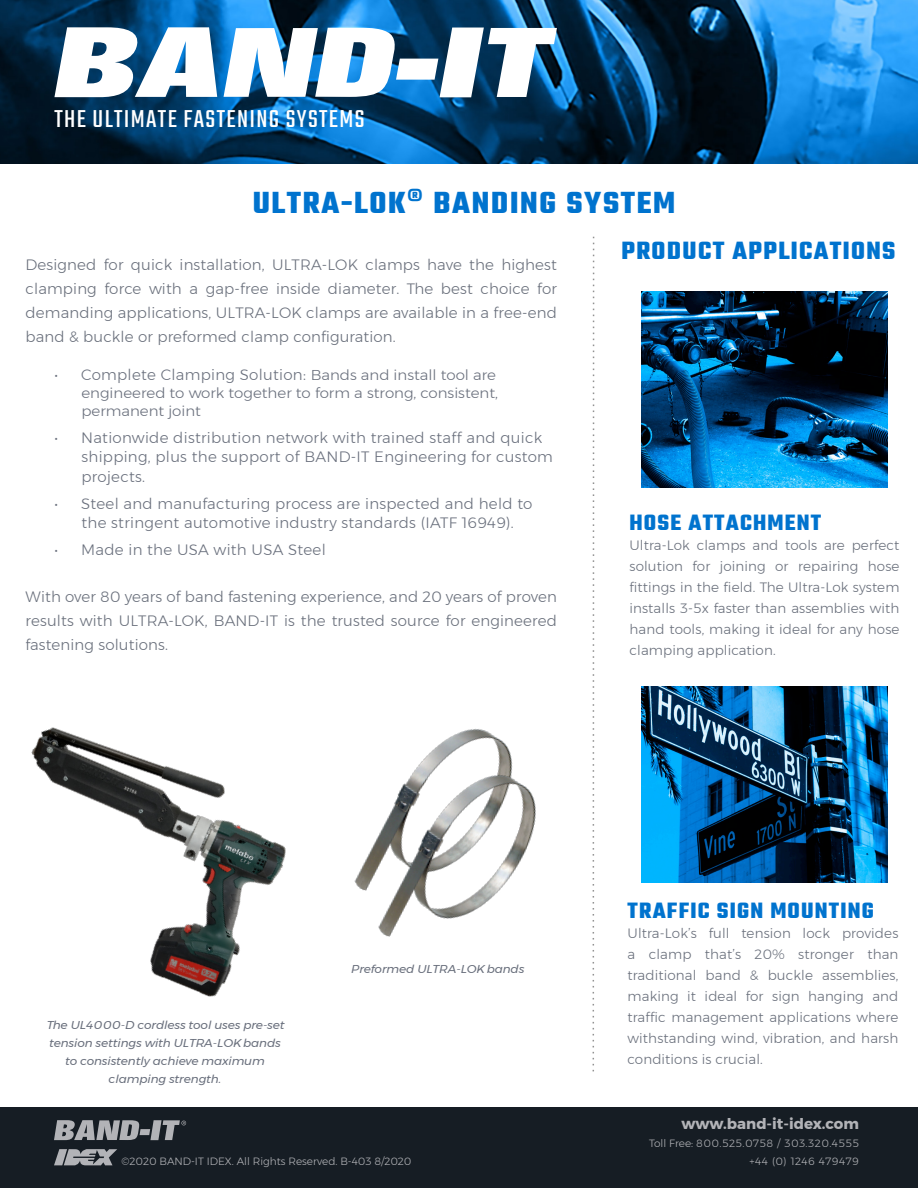
<style>
.page{position:relative;width:918px;height:1188px;background:#fff}
.page>*{position:absolute;margin:0;border:0;box-sizing:border-box;transform-origin:0 0}
.t1{font:700 33px "Teko";letter-spacing:.05em;color:#0073ce}
.t2{font:27px "Teko";letter-spacing:.05em;color:#fff}
.t3{font:700 27px "Teko";letter-spacing:.05em;color:#0073ce}
.t4{font:700 24px "Teko";letter-spacing:.05em;color:#0073ce}
.t5{font:300 15px/24px "Montserrat";letter-spacing:.01em;color:#6a707c;text-align:justify}
.t6{font:300 15px/19.5px "Montserrat";letter-spacing:.02em;color:#6a707d}
.Paragraph_Products{font:700 15px "Montserrat";color:#b2b3b7}
.t7{font:300 14.25px/18px "Montserrat";color:#6a707d;scale:1.05 1}
.t8{font:300 13.5px/21px "Montserrat";letter-spacing:.01em;color:#6a707c;text-align:justify}
.t9{font:italic 11.4px/18px "Montserrat";letter-spacing:-.01em;color:#6a707d;text-align:center;scale:1.05 1}
.Paragraph_Products-2{font:300 10.5px "Montserrat";letter-spacing:.05em;color:#b2b3b7}
.Paragraph_Products-3{font:300 10.5px "Montserrat";color:#b2b3b7}
.s1{font-size:14.25px}
</style>
<div class="page">
<img style="left:31px;top:727px;width:255px;height:270px">
<svg style="left:593px;top:237px;width:1px;height:834px"></svg>
<img style="left:354px;top:734px;width:182px;height:203px">
<div style="left:0;top:1107px;width:918px;height:81px;background:#161d24"></div>
<svg style="left:54px;top:1120px;width:132px;height:20px"></svg>
<svg style="left:54px;top:1149px;width:63px;height:16px"></svg>
<img style="left:0;top:0;width:918px;height:163px">
<svg style="left:54px;top:27px;width:163px;height:70px"></svg>
<svg style="left:224px;top:28px;width:333px;height:69px"></svg>
<img style="left:641px;top:292px;width:247px;height:196px">
<img style="left:641px;top:686px;width:247px;height:196px">
<h2 class="t2" style="left:54px;top:104px;width:312px">THE ULTIMATE FASTENING SYSTEMS</h2>
<p class="t1" style="left:253px;top:181px;width:424px">ULTRA-LOK® BANDING SYSTEM</p>
<p class="t5" style="left:26px;top:253px;width:533px">Designed for quick installation, ULTRA-LOK clamps have the highest clamping force with a gap-free inside diameter. The best choice for demanding applications, ULTRA-LOK clamps are available in a free-end band &amp; buckle or preformed clamp configuration.</p>
<p class="t6" style="left:54px;top:364px;width:443px">• Complete Clamping Solution: <span class="s1">Bands and install tool are</span></p>
<p class="t7" style="left:81px;top:383px;width:398px">engineered to work together to form a strong, consistent, permanent joint</p>
<p class="t6" style="left:81px;top:427px;width:473px;text-indent:-27px">• Nationwide distribution network with trained staff and quick shipping, plus the support of BAND-IT Engineering for custom projects.</p>
<p class="t6" style="left:54px;top:493px;width:480px;text-align:center">• Steel and manufacturing process are inspected and held to the stringent automotive industry standards (IATF 16949).</p>
<p class="t6" style="left:54px;top:540px;width:273px">• Made in the USA with USA Steel</p>
<p class="t5" style="left:26px;top:584px;width:533px">With over 80 years of band fastening experience, and 20 years of proven results with ULTRA-LOK, BAND-IT is the trusted source for engineered fastening solutions.</p>
<h2 class="t3" style="left:621px;top:234px;width:275px">PRODUCT APPLICATIONS</h2>
<h1 class="t4" style="left:629px;top:507px;width:193px">HOSE ATTACHMENT</h1>
<p class="t8" style="left:629px;top:535px;width:272px">Ultra-Lok clamps and tools are perfect solution for joining or repairing hose fittings in the field. The Ultra-Lok system installs 3-5x faster than assemblies with hand tools, making it ideal for any hose clamping application.</p>
<p class="t9" style="left:47px;top:1016px;width:228px">The UL4000-D cordless tool uses pre-set tension settings with ULTRA-LOKbands to consistently achieve maximum clamping strength.</p>
<p class="t9" style="left:351px;top:960px;width:166px">Preformed ULTRA-LOKbands</p>
<p class="Paragraph_Products-3" style="left:122px;top:1154px;width:291px">©2020 BAND-IT IDEX. All Rights Reserved. B-403 8/2020</p>
<h1 class="t4" style="left:628px;top:895px;width:248px">TRAFFIC SIGN MOUNTING</h1>
<p class="t8" style="left:628px;top:922px;width:272px">Ultra-Lok’s full tension lock provides a clamp that’s 20% stronger than traditional band &amp; buckle assemblies, making it ideal for sign hanging and traffic management applications where withstanding wind, vibration, and harsh conditions is crucial.</p>
<p class="Paragraph_Products" style="left:681px;top:1112px;width:179px">www.band-it-idex.com</p>
<p class="Paragraph_Products-2" style="left:649px;top:1136px;width:211px">Toll Free: 800.525.0758 / 303.320.4555</p>
<p class="Paragraph_Products-2" style="left:750px;top:1154px;width:111px">+44 (0) 1246 479479</p>
</div>
